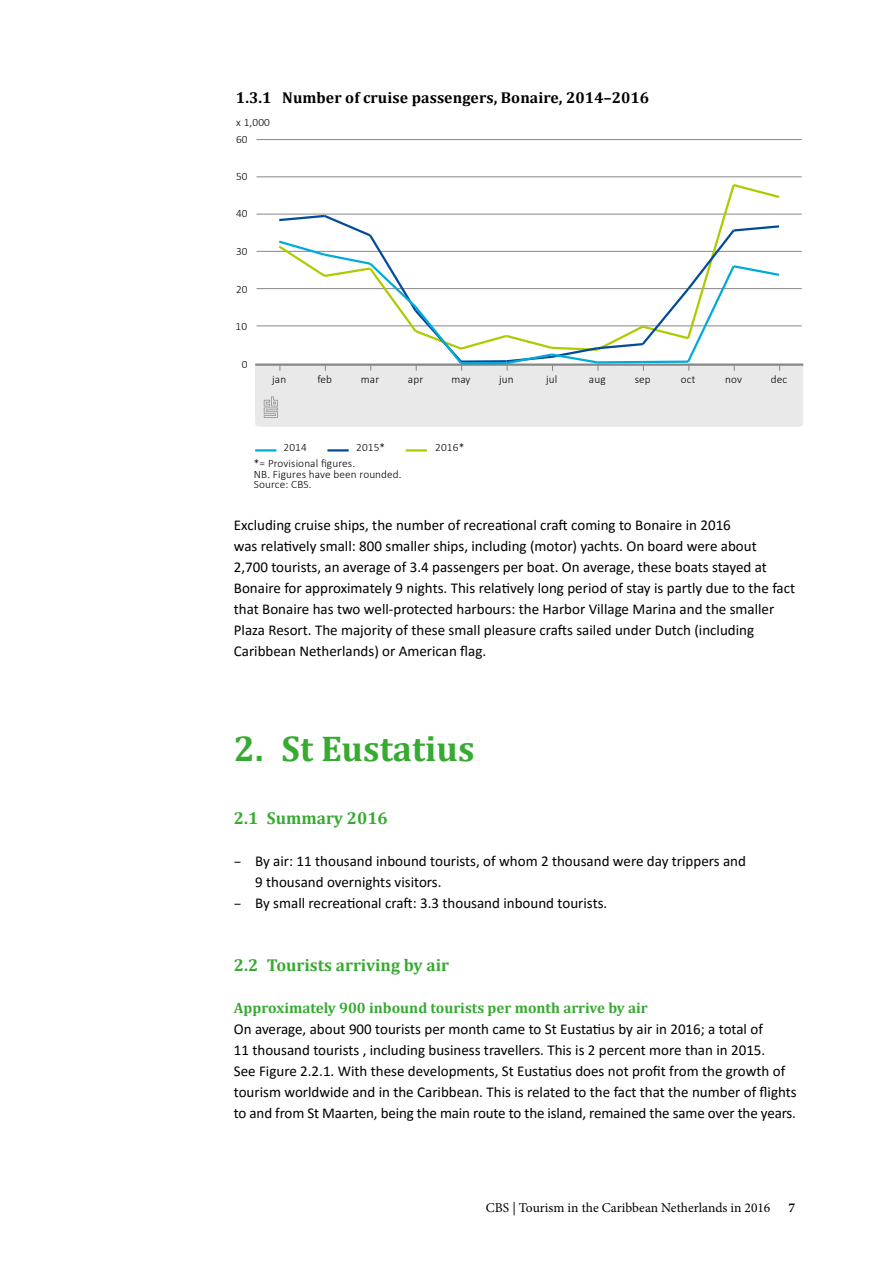
<style>
.page{position:relative;width:893px;height:1263px;background:#fff}
.page>*{position:absolute;margin:0;border:0;box-sizing:border-box;transform-origin:0 0}
.t1{font:700 36px "Cambria";color:#37aa32}
.t2{font:700 17.25px "Cambria";color:#37aa32}
.t3{font:700 15.75px "Cambria";letter-spacing:.005em;color:#000}
.t4{font:15px/21px "Calibri";color:#000}
.t5{font:700 15px "Cambria";color:#37aa32}
.t6{font:13.5px "Minion Pro";color:#000}
.t7{font:700 13.5px "Minion Pro";color:#000}
.t8{font:300 11.25px/10.5px "Calibri";letter-spacing:.01em;color:#000}
.s1{font-family:"Corbel"}
</style>
<div class="page">
<hr style="left:255px;top:449px;width:21px;height:2px;background:#00abd9">
<hr style="left:327px;top:449px;width:22px;height:2px;background:#004b9c">
<hr style="left:406px;top:449px;width:21px;height:2px;background:#afca00">
<hr style="left:257px;top:177px;width:545px;height:1px;background:#868786">
<hr style="left:257px;top:139px;width:545px;height:1px;background:#868786">
<svg style="left:255px;top:184px;width:548px;height:243px"></svg>
<p class="t3" style="left:236px;top:88px;width:415px">1.3.1 Number of cruise passengers, Bonaire, 2014–2016</p>
<p class="t8" style="left:236px;top:117px;width:35px">x 1,000</p>
<p class="t8" style="left:236px;top:134px;width:13px">60</p>
<p class="t8" style="left:236px;top:171px;width:13px">50</p>
<p class="t8" style="left:236px;top:208px;width:13px">40</p>
<p class="t8" style="left:236px;top:245px;width:13px">30</p>
<p class="t8" style="left:236px;top:284px;width:13px">20</p>
<p class="t8" style="left:236px;top:321px;width:13px">10</p>
<p class="t8" style="left:242px;top:359px;width:7px">0</p>
<p class="t8" style="left:272px;top:374px;width:16px">jan</p>
<p class="t8" style="left:317px;top:374px;width:16px">feb</p>
<p class="t8" style="left:361px;top:374px;width:20px">mar</p>
<p class="t8" style="left:408px;top:374px;width:17px">apr</p>
<p class="t8" style="left:451px;top:374px;width:21px">may</p>
<p class="t8" style="left:499px;top:374px;width:16px">jun</p>
<p class="t8" style="left:546px;top:374px;width:13px">jul</p>
<p class="t8" style="left:589px;top:374px;width:18px">aug</p>
<p class="t8" style="left:635px;top:374px;width:18px">sep</p>
<p class="t8" style="left:681px;top:374px;width:16px">oct</p>
<p class="t8" style="left:725px;top:374px;width:18px">nov</p>
<p class="t8" style="left:771px;top:374px;width:18px">dec</p>
<p class="t8" style="left:284px;top:442px;width:25px">2014</p>
<p class="t8" style="left:356px;top:442px;width:30px">2015*</p>
<p class="t8" style="left:435px;top:442px;width:30px">2016*</p>
<p class="t8" style="left:254px;top:458px;width:149px">*= Provisional figures.<br>NB. Figures have been rounded.<br>Source: CBS.</p>
<p class="t4" style="left:234px;top:514px;width:563px">Excluding cruise ships, the number of recreational craft coming to Bonaire in 2016<br>was relatively small: 800 smaller ships, including (motor) yachts. On board were about<br>2,700 tourists, an average of 3.4 passengers per boat. On average, these boats stayed at Bonaire for approximately 9 nights. This relatively long period of stay is partly due to the fact that Bonaire has two well-protected harbours: the Harbor Village Marina and the smaller Plaza Resort. The majority of these small pleasure crafts sailed under Dutch (including Caribbean Netherlands) or American flag.</p>
<h1 class="t1" style="left:234px;top:727px;width:242px">2. St Eustatius</h1>
<p class="t2" style="left:234px;top:808px;width:155px">2.1 Summary 2016</p>
<p class="t4" style="left:234px;top:850px;width:514px"><span class="s1">−</span> By air: 11 thousand inbound tourists, of whom 2 thousand were day trippers and</p>
<p class="t4" style="left:255px;top:871px;width:188px">9 thousand overnights visitors.</p>
<p class="t4" style="left:234px;top:892px;width:375px"><span class="s1">−</span> By small recreational craft: 3.3 thousand inbound tourists.</p>
<p class="t2" style="left:234px;top:955px;width:217px">2.2 Tourists arriving by air</p>
<p class="t5" style="left:234px;top:999px;width:415px">Approximately 900 inbound tourists per month arrive by air</p>
<p class="t4" style="left:234px;top:1018px;width:564px">On average, about 900 tourists per month came to St Eustatius by air in 2016; a total of<br>11 thousand tourists , including business travellers. This is 2 percent more than in 2015.<br>See Figure 2.2.1. With these developments, St Eustatius does not profit from the growth of tourism worldwide and in the Caribbean. This is related to the fact that the number of flights to and from St Maarten, being the main route to the island, remained the same over the years.</p>
<p class="t6" style="left:486px;top:1198px;width:286px">CBS | Tourism in the Caribbean Netherlands in 2016</p>
<p class="t7" style="left:788px;top:1198px;width:8px">7</p>
</div>
